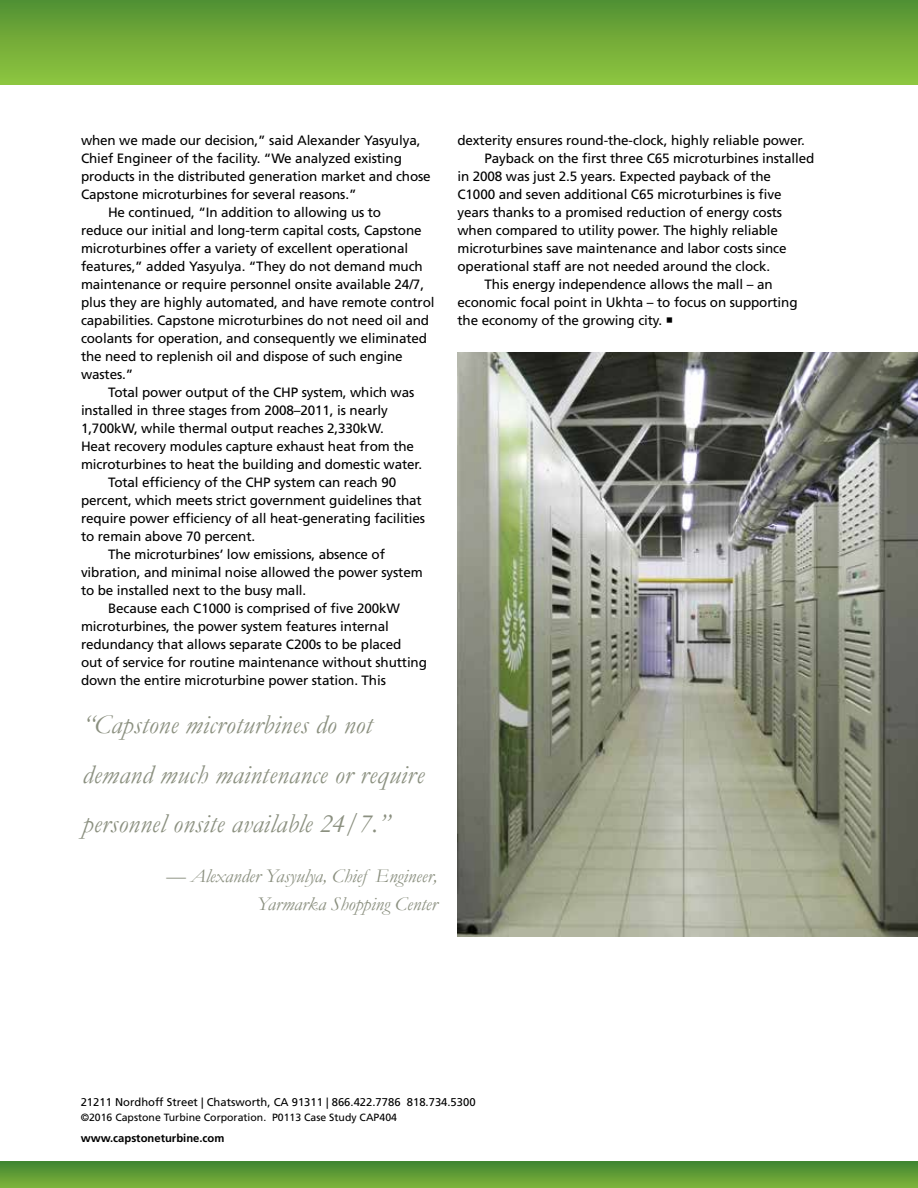
<style>
.page{position:relative;width:918px;height:1188px;background:#fff}
.page>*{position:absolute;margin:0;border:0;box-sizing:border-box;transform-origin:0 0}
.t1{font:italic 27px/49.5px "Garamond";letter-spacing:.01em;color:#8b9080}
.t2{font:italic 19.5px/28.5px "Garamond";color:#8b9080;text-align:right}
.t3{font:13.5px "Frutiger LT Std";letter-spacing:-.01em;color:#000}
.t4{font:11.25px "Frutiger LT Std";color:#000}
.t5{font:700 11.25px "Frutiger LT Std";color:#000}
.t6{font:10.5px "Frutiger LT Std";color:#000}
</style>
<div class="page">
<svg style="left:0;top:1161px;width:918px;height:27px;background:#5f9c35"></svg>
<div style="left:0;top:0;width:918px;height:84px;background:linear-gradient(to bottom,#549133,#90c63f)"></div>
<img style="left:458px;top:352px;width:460px;height:584px">
<p class="t3" style="left:81px;top:135px;width:341px">when we made our decision,” said Alexander Yasyulya,</p>
<p class="t3" style="left:81px;top:153px;width:322px">Chief Engineer of the facility. “We analyzed existing</p>
<p class="t3" style="left:81px;top:171px;width:351px">products in the distributed generation market and chose</p>
<p class="t3" style="left:81px;top:189px;width:277px">Capstone microturbines for several reasons.”</p>
<p class="t3" style="left:108px;top:207px;width:275px">He continued, “In addition to allowing us to</p>
<p class="t3" style="left:81px;top:225px;width:342px">reduce our initial and long-term capital costs, Capstone</p>
<p class="t3" style="left:81px;top:243px;width:329px">microturbines offer a variety of excellent operational</p>
<p class="t3" style="left:81px;top:261px;width:343px">features,” added Yasyulya. “They do not demand much</p>
<p class="t3" style="left:81px;top:279px;width:345px">maintenance or require personnel onsite available 24/7,</p>
<p class="t3" style="left:81px;top:297px;width:355px">plus they are highly automated, and have remote control</p>
<p class="t3" style="left:81px;top:315px;width:350px">capabilities. Capstone microturbines do not need oil and</p>
<p class="t3" style="left:81px;top:333px;width:348px">coolants for operation, and consequently we eliminated</p>
<p class="t3" style="left:81px;top:351px;width:323px">the need to replenish oil and dispose of such engine</p>
<p class="t3" style="left:81px;top:369px;width:54px">wastes.”</p>
<p class="t3" style="left:108px;top:387px;width:308px">Total power output of the CHP system, which was</p>
<p class="t3" style="left:81px;top:405px;width:308px">installed in three stages from 2008–2011, is nearly</p>
<p class="t3" style="left:81px;top:423px;width:305px">1,700kW, while thermal output reaches 2,330kW.</p>
<p class="t3" style="left:81px;top:441px;width:335px">Heat recovery modules capture exhaust heat from the</p>
<p class="t3" style="left:81px;top:459px;width:343px">microturbines to heat the building and domestic water.</p>
<p class="t3" style="left:108px;top:477px;width:290px">Total efficiency of the CHP system can reach 90</p>
<p class="t3" style="left:81px;top:495px;width:342px">percent, which meets strict government guidelines that</p>
<p class="t3" style="left:81px;top:513px;width:346px">require power efficiency of all heat-generating facilities</p>
<p class="t3" style="left:81px;top:531px;width:176px">to remain above 70 percent.</p>
<p class="t3" style="left:108px;top:549px;width:279px">The microturbines’ low emissions, absence of</p>
<p class="t3" style="left:81px;top:567px;width:343px">vibration, and minimal noise allowed the power system</p>
<p class="t3" style="left:81px;top:585px;width:227px">to be installed next to the busy mall.</p>
<p class="t3" style="left:108px;top:603px;width:294px">Because each C1000 is comprised of five 200kW</p>
<p class="t3" style="left:81px;top:621px;width:309px">microturbines, the power system features internal</p>
<p class="t3" style="left:81px;top:639px;width:322px">redundancy that allows separate C200s to be placed</p>
<p class="t3" style="left:81px;top:657px;width:348px">out of service for routine maintenance without shutting</p>
<p class="t3" style="left:81px;top:675px;width:306px">down the entire microturbine power station. This</p>
<h1 class="t1" style="left:83px;top:702px;width:343px">“Capstone microturbines do not demand much maintenance or require personnel onsite available 24/7.”</h1>
<h2 class="t2" style="left:167px;top:863px;width:272px">— Alexander Yasyulya, Chief Engineer,<br>Yarmarka Shopping Center</h2>
<p class="t3" style="left:458px;top:135px;width:349px">dexterity ensures round-the-clock, highly reliable power.</p>
<p class="t3" style="left:485px;top:153px;width:331px">Payback on the first three C65 microturbines installed</p>
<p class="t3" style="left:458px;top:171px;width:315px">in 2008 was just 2.5 years. Expected payback of the</p>
<p class="t3" style="left:458px;top:189px;width:326px">C1000 and seven additional C65 microturbines is five</p>
<p class="t3" style="left:458px;top:207px;width:326px">years thanks to a promised reduction of energy costs</p>
<p class="t3" style="left:458px;top:225px;width:322px">when compared to utility power. The highly reliable</p>
<p class="t3" style="left:458px;top:243px;width:331px">microturbines save maintenance and labor costs since</p>
<p class="t3" style="left:458px;top:261px;width:314px">operational staff are not needed around the clock.</p>
<p class="t3" style="left:485px;top:279px;width:290px">This energy independence allows the mall – an</p>
<p class="t3" style="left:458px;top:297px;width:342px">economic focal point in Ukhta – to focus on supporting</p>
<p class="t3" style="left:458px;top:315px;width:217px">the economy of the growing city. ○</p>
<p class="t4" style="left:81px;top:1098px;width:396px">21211 Nordhoff Street | Chatsworth, CA 91311 | 866.422.7786 818.734.5300</p>
<p class="t6" style="left:81px;top:1113px;width:318px">©2016 Capstone Turbine Corporation. P0113 Case Study CAP404</p>
<p class="t5" style="left:81px;top:1134px;width:145px">www.capstoneturbine.com</p>
</div>
